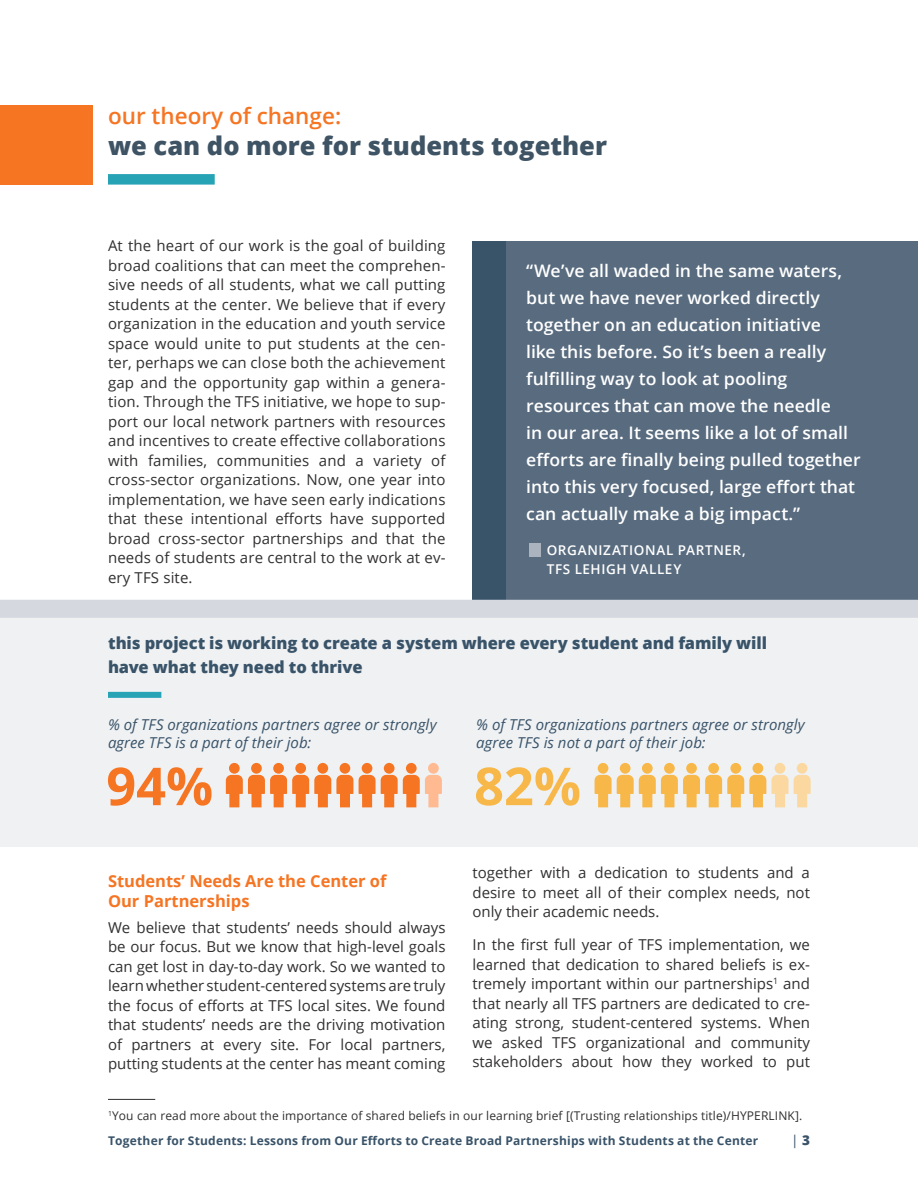
<style>
.page{position:relative;width:918px;height:1188px;background:#fff}
.page>*{position:absolute;margin:0;border:0;box-sizing:border-box;transform-origin:0 0}
.Spartanburg_body_tex{font:700 52.35px "Open Sans";color:#f57523}
.Spartanburg_body_tex-2{font:700 52.35px "Open Sans";color:#f8b849}
.t1{font:800 25.5px "Open Sans";color:#3e5364}
.t2{font:600 22.5px "Open Sans";color:#f57523}
.t3{font:600 17.25px/27px "Open Sans";color:#fff}
.TITLE_8_no_line{font:800 16.5px/24px "Open Sans";letter-spacing:-.005em;color:#395369}
.t4{font:700 16.5px/19.8px "Open Sans";color:#f57523}
.t5{font:15px/19.5px "Open Sans";color:#312f30;text-align:justify}
.TITLE_8_no_line-2{font:italic 15px/18px "Open Sans";letter-spacing:.005em;color:#395369}
.t6{font:600 13.5px/19.5px "Open Sans";letter-spacing:.045em;color:#fff}
.t7{font:13.5px "Open Sans";color:#395369}
.t8{font:12px "Open Sans";letter-spacing:.01em;color:#312f30}
.t9{font:700 12px "Open Sans";letter-spacing:.02em;color:#395369}
.s1{font-weight:800}
</style>
<div class="page">
<div style="left:108px;top:174px;width:107px;height:11px;background:#27a3b6"></div>
<div style="left:0;top:105px;width:93px;height:80px;background:#f57523"></div>
<hr style="left:108px;top:1099px;width:47px;height:1px;background:#312f30">
<div style="left:472px;top:242px;width:446px;height:364px;background:#586b7f"></div>
<div style="left:472px;top:242px;width:34px;height:364px;background:#395369"></div>
<div style="left:529px;top:544px;width:12px;height:13px;background:#abb4be"></div>
<div style="left:0;top:600px;width:918px;height:247px;background:#eff1f3"></div>
<div style="left:108px;top:692px;width:53px;height:6px;background:#27a3b6"></div>
<div style="left:598px;top:763px;width:10px;height:11px;background:#f8b849;border-radius:50%"></div>
<div style="left:686px;top:763px;width:11px;height:11px;background:#f8b849;border-radius:50%"></div>
<div style="left:642px;top:763px;width:11px;height:11px;background:#f8b849;border-radius:50%"></div>
<div style="left:730px;top:763px;width:11px;height:11px;background:#f8b849;border-radius:50%"></div>
<div style="left:775px;top:763px;width:10px;height:11px;background:#fbd89f;border-radius:50%"></div>
<div style="left:620px;top:763px;width:11px;height:11px;background:#f8b849;border-radius:50%"></div>
<div style="left:708px;top:763px;width:11px;height:11px;background:#f8b849;border-radius:50%"></div>
<div style="left:664px;top:763px;width:11px;height:11px;background:#f8b849;border-radius:50%"></div>
<div style="left:753px;top:763px;width:10px;height:11px;background:#f8b849;border-radius:50%"></div>
<svg style="left:595px;top:775px;width:171px;height:32px"></svg>
<div style="left:797px;top:763px;width:10px;height:11px;background:#fbd89f;border-radius:50%"></div>
<svg style="left:772px;top:775px;width:39px;height:32px"></svg>
<div style="left:229px;top:763px;width:11px;height:11px;background:#f57523;border-radius:50%"></div>
<div style="left:317px;top:763px;width:11px;height:11px;background:#f57523;border-radius:50%"></div>
<div style="left:273px;top:763px;width:11px;height:11px;background:#f57523;border-radius:50%"></div>
<div style="left:362px;top:763px;width:10px;height:11px;background:#f57523;border-radius:50%"></div>
<div style="left:406px;top:763px;width:11px;height:11px;background:#f57523;border-radius:50%"></div>
<div style="left:251px;top:763px;width:11px;height:11px;background:#f57523;border-radius:50%"></div>
<div style="left:340px;top:763px;width:10px;height:11px;background:#f57523;border-radius:50%"></div>
<div style="left:295px;top:763px;width:11px;height:11px;background:#f57523;border-radius:50%"></div>
<svg style="left:226px;top:775px;width:127px;height:32px"></svg>
<div style="left:384px;top:763px;width:11px;height:11px;background:#f57523;border-radius:50%"></div>
<div style="left:428px;top:763px;width:11px;height:11px;background:#ffba91;border-radius:50%"></div>
<svg style="left:359px;top:775px;width:83px;height:32px"></svg>
<div style="left:0;top:600px;width:918px;height:18px;background:#d5d8de"></div>
<p class="t2" style="left:108px;top:100px;width:235px">our theory of change:</p>
<p class="t1" style="left:108px;top:126px;width:500px">we can do more for students together</p>
<p class="t5" style="left:108px;top:236px;width:339px">At the heart of our work is the goal of building broad coalitions that can meet the comprehen&shy;sive needs of all students, what we call putting students at the center. We believe that if every organization in the education and youth service space would unite to put students at the cen&shy;ter, perhaps we can close both the achievement gap and the opportunity gap within a genera&shy;tion. Through the TFS initiative, we hope to sup&shy;port our local network partners with resources and incentives to create effective collaborations with families, communities and a variety of cross-sector organizations. Now, one year into implementation, we have seen early indications that these intentional efforts have supported broad cross-sector partnerships and that the needs of students are central to the work at ev&shy;ery TFS site.</p>
<p class="t3" style="left:526px;top:257px;width:336px">“We’ve all waded in the same waters, but we have never worked directly together on an education initiative<br>like this before. So it’s been a really fulfilling way to look at pooling resources that can move the needle<br>in our area. It seems like a lot of small efforts are finally being pulled together into this very focused, large effort that can actually make a big impact.”</p>
<p class="t6" style="left:547px;top:540px;width:200px">ORGANIZATIONAL PARTNER,<br>TFS LEHIGH VALLEY</p>
<p class="TITLE_8_no_line" style="left:108px;top:630px;width:661px">this project is working to create a system where every student and family will have what they need to thrive</p>
<p class="TITLE_8_no_line-2" style="left:108px;top:715px;width:330px">% of TFS organizations partners agree or strongly agree TFS is a part of their job:</p>
<p class="TITLE_8_no_line-2" style="left:476px;top:715px;width:330px">% of TFS organizations partners agree or strongly agree TFS is not a part of their job:</p>
<p class="Spartanburg_body_tex" style="left:106px;top:749px;width:108px">94%</p>
<p class="Spartanburg_body_tex-2" style="left:474px;top:749px;width:108px">82%</p>
<p class="t4" style="left:108px;top:871px;width:280px">Students’ Needs Are the Center of<br>Our Partnerships</p>
<p class="t5" style="left:108px;top:917px;width:339px">We believe that students’ needs should always be our focus. But we know that high-level goals can get lost in day-to-day work. So we wanted to learn whether student-centered systems are truly the focus of efforts at TFS local sites. We found that students’ needs are the driving motivation of partners at every site. For local partners, putting students at the center has meant coming</p>
<p class="t5" style="left:472px;top:863px;width:339px">together with a dedication to students and a desire to meet all of their complex needs, not only their academic needs.</p>
<p class="t5" style="left:472px;top:935px;width:339px">In the first full year of TFS implementation, we learned that dedication to shared beliefs is ex&shy;tremely important within our partnerships<sup>1</sup> and that nearly all TFS partners are dedicated to cre&shy;ating strong, student-centered systems. When we asked TFS organizational and community stakeholders about how they worked to put</p>
<p class="t8" style="left:108px;top:1107px;width:696px"><sup>1</sup>You can read more about the importance of shared beliefs in our learning brief [(Trusting relationships title)/HYPERLINK].</p>
<p class="t9" style="left:108px;top:1132px;width:652px">Together for Students: Lessons from Our Efforts to Create Broad Partnerships with Students at the Center</p>
<p class="t7" style="left:791px;top:1130px;width:20px">| <span class="s1">3</span></p>
</div>
